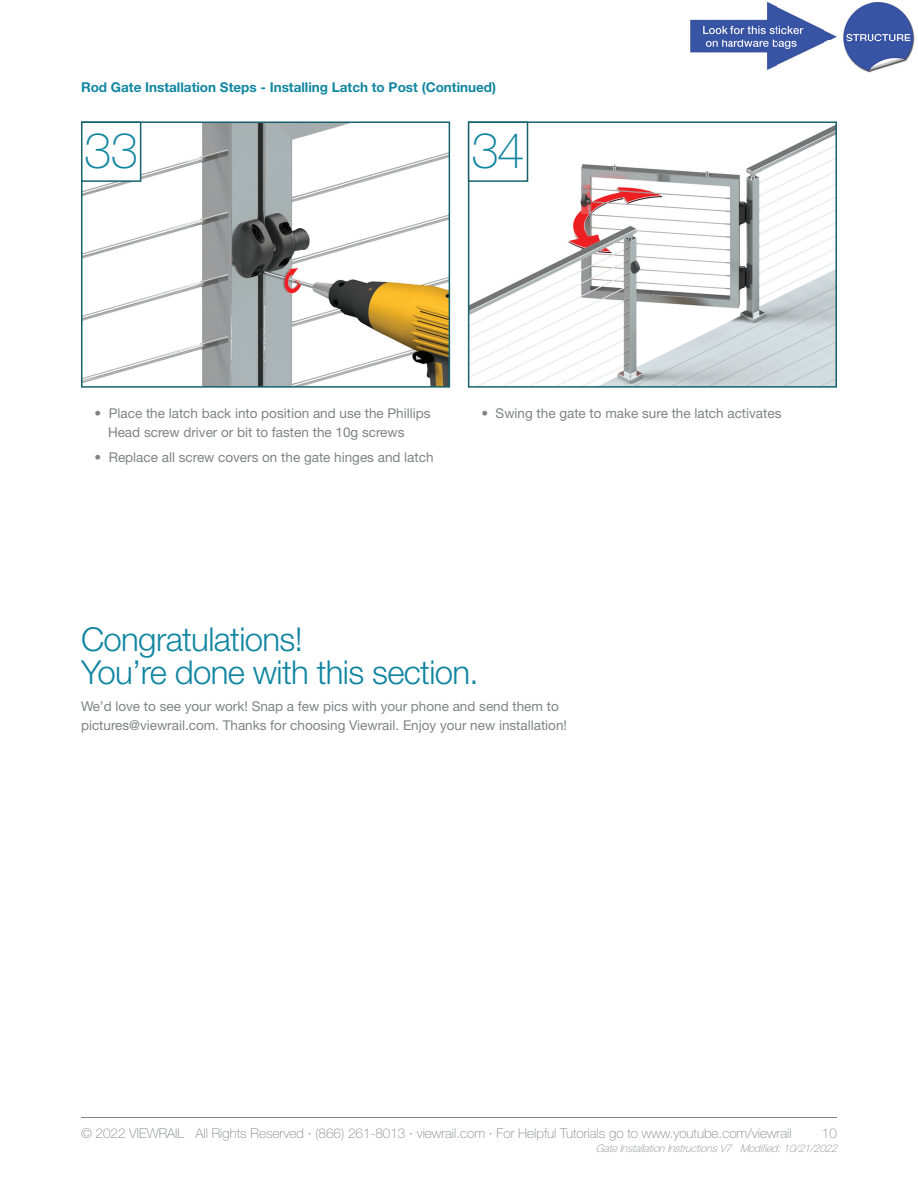
<style>
.page{position:relative;width:918px;height:1188px;background:#fff}
.page>*{position:absolute;margin:0;border:0;box-sizing:border-box;transform-origin:0 0}
.t1{font:100 49.5px "Helvetica Neue";color:#1186a1}
.t2{font:300 33px/33px "Helvetica Neue";letter-spacing:-.02em;color:#1186a1}
.t3{font:13.5px/19.2px "Helvetica Neue";color:#808285}
.t4{font:100 13.5px "Helvetica Neue";color:#808285}
.t5{font:700 13.5px "Helvetica Neue";color:#1186a1}
.t6{font:italic 100 10.5px "Helvetica Neue";color:#808285}
</style>
<div class="page">
<img style="left:84px;top:125px;width:363px;height:260px">
<div style="left:81px;top:122px;width:369px;height:266px;border:2px solid #17616c"></div>
<div style="left:82px;top:122px;width:59px;height:59px;background:#fff"></div>
<div style="left:81px;top:122px;width:60px;height:60px;border:2px solid #17616c"></div>
<img style="left:471px;top:125px;width:363px;height:260px">
<div style="left:468px;top:122px;width:369px;height:266px;border:2px solid #17616c"></div>
<div style="left:469px;top:122px;width:59px;height:59px;background:#fff"></div>
<div style="left:468px;top:122px;width:60px;height:60px;border:2px solid #17616c"></div>
<hr style="left:81px;top:1117px;width:756px;height:1px;background:#808285">
<img style="left:690px;top:2px;width:225px;height:71px">
<p class="t5" style="left:81px;top:78px;width:417px">Rod Gate Installation Steps - Installing Latch to Post (Continued)</p>
<h1 class="t1" style="left:84px;top:122px;width:56px">33</h1>
<h1 class="t1" style="left:472px;top:122px;width:55px">34</h1>
<p class="t3" style="left:108px;top:403px;width:324px;text-indent:-14px">• Place the latch back into position and use the Phillips<br>Head screw driver or bit to fasten the 10g screws</p>
<p class="t3" style="left:94px;top:447px;width:341px">• Replace all screw covers on the gate hinges and latch</p>
<p class="t3" style="left:481px;top:403px;width:302px">• Swing the gate to make sure the latch activates</p>
<h2 class="t2" style="left:81px;top:622px;width:399px">Congratulations!<br>You’re done with this section.</h2>
<p class="t3" style="left:81px;top:696px;width:488px">We’d love to see your work! Snap a few pics with your phone and send them to pictures@viewrail.com. Thanks for choosing Viewrail. Enjoy your new installation!</p>
<p class="t4" style="left:81px;top:1125px;width:712px">© 2022 VIEWRAIL All Rights Reserved · (866) 261-8013 · viewrail.com · For Helpful Tutorials go to www.youtube.com/viewrail</p>
<p class="t4" style="left:822px;top:1125px;width:17px">10</p>
<p class="t6" style="left:596px;top:1142px;width:246px">GateInstallationInstructionsV7 Modified:10/21/2022</p>
</div>
